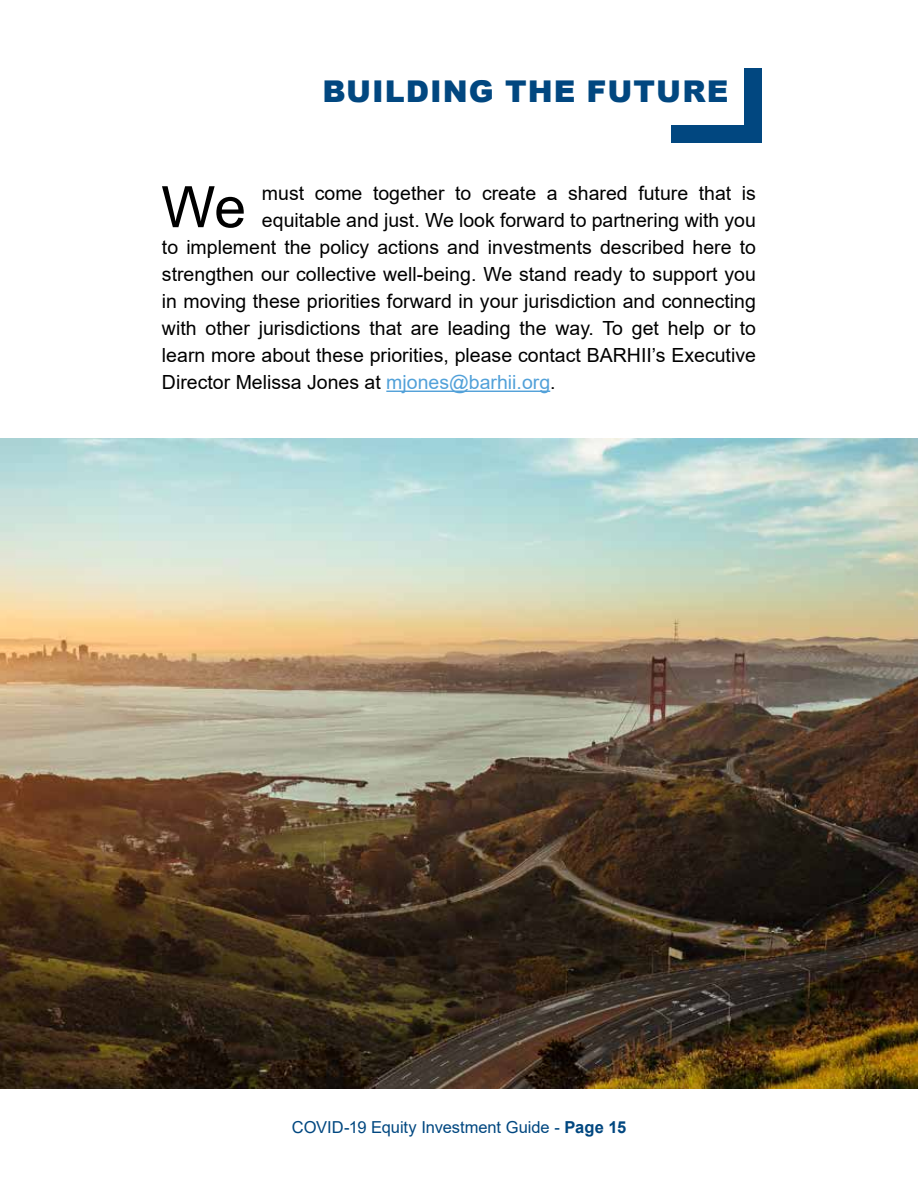
<style>
.page{position:relative;width:918px;height:1188px;background:#fff}
.page>*{position:absolute;margin:0;border:0;box-sizing:border-box;transform-origin:0 0}
.t1{font:57.15px "Arial";color:#000}
.t2{font:900 30px "Arial";letter-spacing:.035em;color:#014780}
.t3{font:19.5px "Arial";color:#000}
.t4{font:16.5px "Arial";letter-spacing:-.005em;color:#014780}
.s1{color:#52a1d9}
.s2{font-weight:700}
</style>
<div class="page">
<hr style="left:386px;top:391px;width:164px;height:1px;background:#52a1d9">
<img style="left:0;top:439px;width:918px;height:650px">
<div style="left:671px;top:68px;width:91px;height:75px;background:#014780"></div>
<div style="left:669px;top:52px;width:75px;height:73px;background:#fff"></div>
<h2 class="t2" style="left:322px;top:69px;width:408px">BUILDING THE FUTURE</h2>
<h1 class="t1" style="left:161px;top:168px;width:86px">We</h1>
<p class="t3" style="left:262px;top:180px;width:495px">must come together to create a shared future that is</p>
<p class="t3" style="left:262px;top:207px;width:495px">equitable and just. We look forward to partnering with you</p>
<p class="t3" style="left:162px;top:234px;width:595px">to implement the policy actions and investments described here to</p>
<p class="t3" style="left:162px;top:261px;width:595px">strengthen our collective well-being. We stand ready to support you</p>
<p class="t3" style="left:162px;top:288px;width:595px">in moving these priorities forward in your jurisdiction and connecting</p>
<p class="t3" style="left:162px;top:315px;width:596px">with other jurisdictions that are leading the way. To get help or to</p>
<p class="t3" style="left:162px;top:342px;width:595px">learn more about these priorities, please contact BARHII’s Executive</p>
<p class="t3" style="left:162px;top:369px;width:395px">Director Melissa Jones at <span class="s1">mjones@barhii.org</span>.</p>
<p class="t4" style="left:292px;top:1116px;width:336px">COVID-19 Equity Investment Guide - <span class="s2">Page 15</span></p>
</div>
